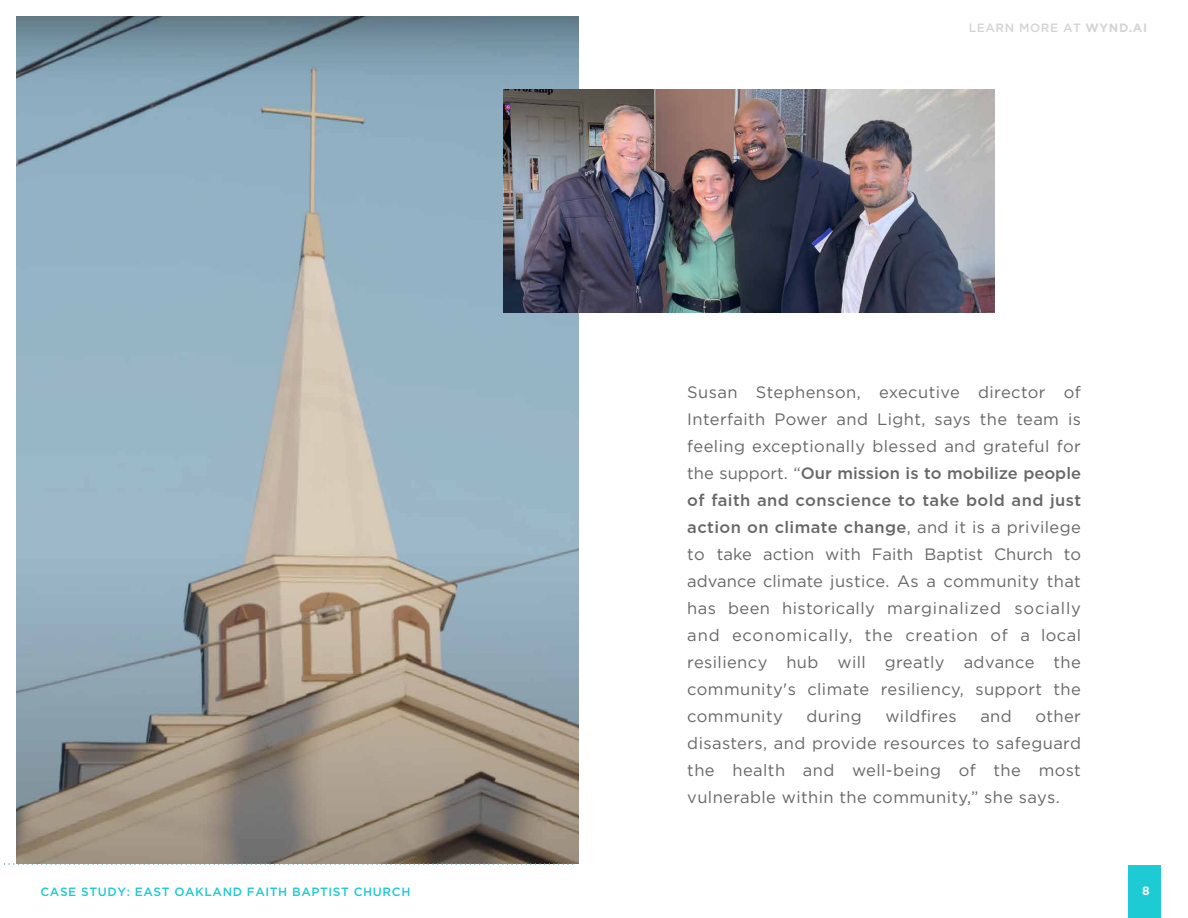
<style>
.page{position:relative;width:1188px;height:918px;background:#fff}
.page>*{position:absolute;margin:0;border:0;box-sizing:border-box;transform-origin:0 0}
.t1{font:16.5px/27px "Gotham Pro";letter-spacing:.025em;color:#666766;text-align:justify}
.t2{font:500 12px "Gotham";letter-spacing:.05em;color:#1ecad3}
.t3{font:500 12px "Gotham";letter-spacing:.05em;color:#d4d4d4}
.t4{font:700 12px "Gotham Pro";color:#fff}
.s1{font-family:"Gotham Pro";font-weight:700}
.s2{font-weight:500}
</style>
<div class="page">
<img style="left:16px;top:16px;width:562px;height:848px">
<div style="left:1129px;top:865px;width:32px;height:53px;background:#1ecad3"></div>
<svg style="left:5px;top:863px;width:569px;height:2px"></svg>
<img style="left:503px;top:89px;width:492px;height:223px">
<p class="t3" style="left:969px;top:20px;width:180px">LEARN MORE AT <span class="s1">WYND.AI</span></p>
<p class="t1" style="left:687px;top:379px;width:395px">Susan Stephenson, executive director of Interfaith Power and Light, says the team is feeling exceptionally blessed and grateful for the support. “<span class="s2">Our mission is to mobilize people of faith and conscience to take bold and just action on climate change</span>, and it is a privilege to take action with Faith Baptist Church to advance climate justice. As a community that has been historically marginalized socially and economically, the creation of a local resiliency hub will greatly advance the community's climate resiliency, support the community</p>
<p class="t1" style="left:806px;top:702px;width:57px">during</p>
<p class="t1" style="left:885px;top:702px;width:73px">wildfires</p>
<p class="t1" style="left:980px;top:702px;width:33px">and</p>
<p class="t1" style="left:687px;top:702px;width:395px;text-indent:348px">other disasters, and provide resources to safeguard the health and well-being of the most vulnerable within the community,” she says.</p>
<p class="t2" style="left:40px;top:884px;width:372px">CASE STUDY: EAST OAKLAND FAITH BAPTIST CHURCH</p>
<p class="t4" style="left:1142px;top:884px;width:9px">8</p>
</div>
